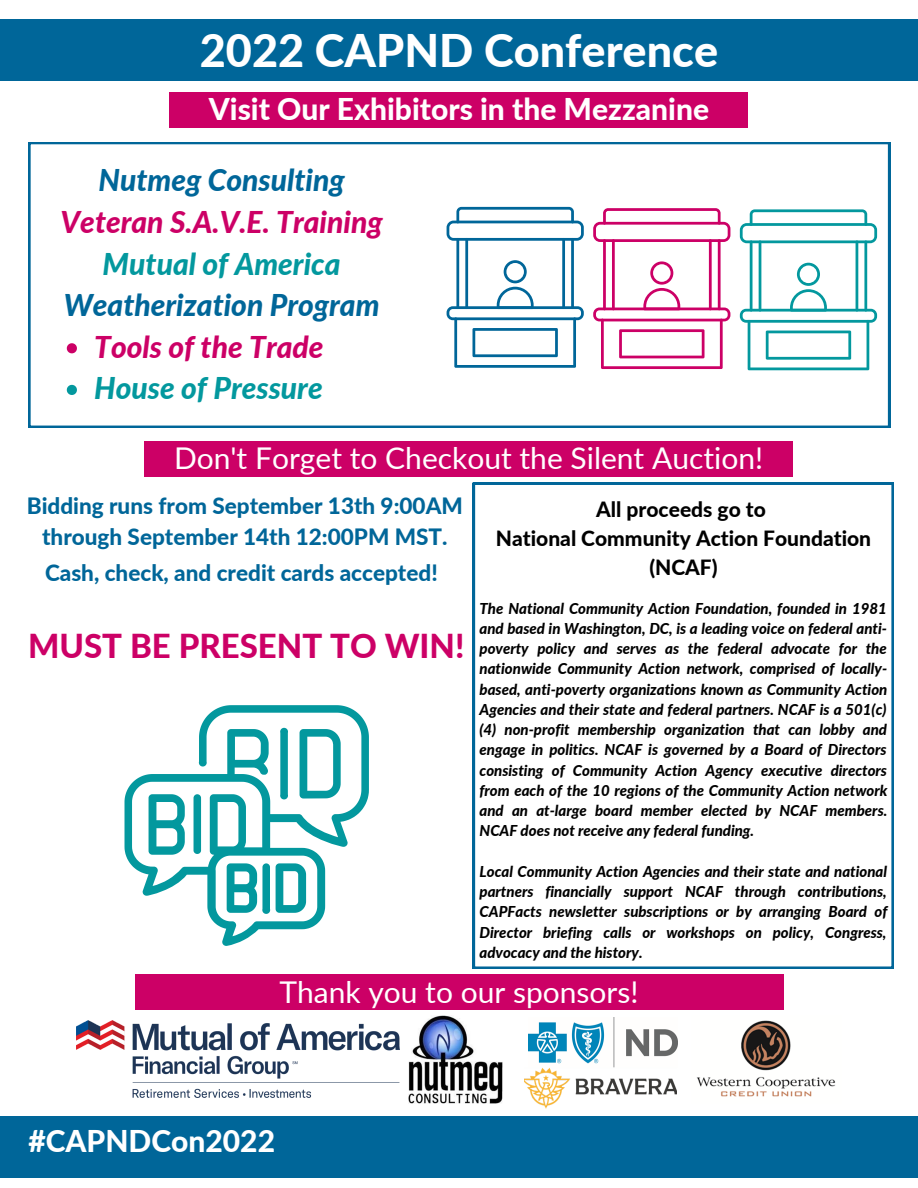
<style>
.page{position:relative;width:918px;height:1188px;background:#fff}
.page>*{position:absolute;margin:0;border:0;box-sizing:border-box;transform-origin:0 0}
.t1{font:800 45px "Lato";color:#fff}
.t2{font:800 33px "Lato";color:#c06}
.t3{font:30px "Lato";color:#fff}
.t4{font:800 30px "Lato";color:#fff}
.t5{font:italic 800 30px "Lato";color:#c06}
.t6{font:italic 800 30px "Lato";color:#069}
.t7{font:italic 800 30px "Lato";color:#03989e}
.t8{font:800 22.5px/31.5px "Lato";color:#069;text-align:center}
.t9{font:800 21px/29.2px "Lato";color:#000;text-align:center}
.t10{font:italic 800 15px/20.2px "Lato";color:#000;text-align:justify}
</style>
<div class="page">
<div style="left:0;top:19px;width:918px;height:62px;background:#069"></div>
<div style="left:170px;top:92px;width:578px;height:36px;background:#c06"></div>
<div style="left:0;top:1116px;width:918px;height:62px;background:#069"></div>
<div style="left:144px;top:441px;width:649px;height:36px;background:#c06"></div>
<svg style="left:125px;top:705px;width:244px;height:241px"></svg>
<svg style="left:473px;top:483px;width:421px;height:486px"></svg>
<svg style="left:28px;top:142px;width:862px;height:286px"></svg>
<svg style="left:67px;top:343px;width:10px;height:10px"></svg>
<svg style="left:67px;top:385px;width:10px;height:10px"></svg>
<hr style="left:718px;top:239px;width:3px;height:71px;background:#c06">
<hr style="left:603px;top:239px;width:3px;height:71px;background:#c06">
<hr style="left:709px;top:239px;width:3px;height:71px;background:#c06">
<hr style="left:612px;top:239px;width:3px;height:71px;background:#c06">
<svg style="left:593px;top:208px;width:137px;height:34px"></svg>
<svg style="left:593px;top:261px;width:137px;height:108px"></svg>
<hr style="left:571px;top:238px;width:3px;height:71px;background:#069">
<hr style="left:456px;top:238px;width:3px;height:71px;background:#069">
<hr style="left:562px;top:238px;width:3px;height:71px;background:#069">
<hr style="left:465px;top:238px;width:3px;height:71px;background:#069">
<svg style="left:447px;top:207px;width:137px;height:34px"></svg>
<svg style="left:447px;top:260px;width:137px;height:108px"></svg>
<hr style="left:864px;top:240px;width:3px;height:72px;background:#03989e">
<hr style="left:750px;top:240px;width:3px;height:72px;background:#03989e">
<hr style="left:856px;top:240px;width:2px;height:72px;background:#03989e">
<hr style="left:759px;top:240px;width:2px;height:72px;background:#03989e">
<svg style="left:740px;top:209px;width:137px;height:34px"></svg>
<svg style="left:740px;top:263px;width:137px;height:107px"></svg>
<div style="left:135px;top:974px;width:649px;height:36px;background:#c06"></div>
<img style="left:77px;top:1021px;width:322px;height:76px">
<img style="left:408px;top:1016px;width:95px;height:87px">
<img style="left:696px;top:1020px;width:140px;height:77px">
<img style="left:529px;top:1018px;width:148px;height:49px">
<img style="left:524px;top:1068px;width:152px;height:40px">
<h1 class="t1" style="left:200px;top:23px;width:520px">2022 CAPND Conference</h1>
<h3 class="t4" style="left:209px;top:91px;width:502px">Visit Our Exhibitors in the Mezzanine</h3>
<h3 class="t6" style="left:99px;top:162px;width:248px">Nutmeg Consulting</h3>
<h3 class="t5" style="left:61px;top:203px;width:324px">Veteran S.A.V.E. Training</h3>
<h3 class="t7" style="left:103px;top:245px;width:239px">Mutual of America</h3>
<h3 class="t6" style="left:64px;top:287px;width:317px">Weatherization Program</h3>
<h3 class="t5" style="left:94px;top:328px;width:231px">Tools of the Trade</h3>
<h3 class="t7" style="left:94px;top:370px;width:230px">House of Pressure</h3>
<h3 class="t3" style="left:174px;top:440px;width:591px">Don't Forget to Checkout the Silent Auction!</h3>
<h3 class="t8" style="left:27px;top:489px;width:438px">Bidding runs from September 13th 9:00AM through September 14th 12:00PM MST.</h3>
<h3 class="t8" style="left:45px;top:557px;width:394px">Cash, check, and credit cards accepted!</h3>
<h2 class="t2" style="left:28px;top:625px;width:438px">MUST BE PRESENT TO WIN!</h2>
<h3 class="t9" style="left:496px;top:494px;width:377px">All proceeds go to<br>National Community Action Foundation (NCAF)</h3>
<p class="t10" style="left:480px;top:598px;width:409px">The National Community Action Foundation, founded in 1981 and based in Washington, DC, is a leading voice on federal anti&shy;poverty policy and serves as the federal advocate for the nationwide Community Action network, comprised of locally&shy;based, anti-poverty organizations known as Community Action Agencies and their state and federal partners. NCAF is a 501(c) (4) non-profit membership organization that can lobby and engage in politics. NCAF is governed by a Board of Directors consisting of Community Action Agency executive directors from each of the 10 regions of the Community Action network and an at-large board member elected by NCAF members.<br>NCAF does not receive any federal funding.</p>
<p class="t10" style="left:480px;top:861px;width:409px">Local Community Action Agencies and their state and national partners financially support NCAF through contributions, CAPFacts newsletter subscriptions or by arranging Board of Director briefing calls or workshops on policy, Congress, advocacy and the history.</p>
<h3 class="t3" style="left:279px;top:973px;width:361px">Thank you to our sponsors!</h3>
<h3 class="t4" style="left:28px;top:1123px;width:248px">#CAPNDCon2022</h3>
</div>
